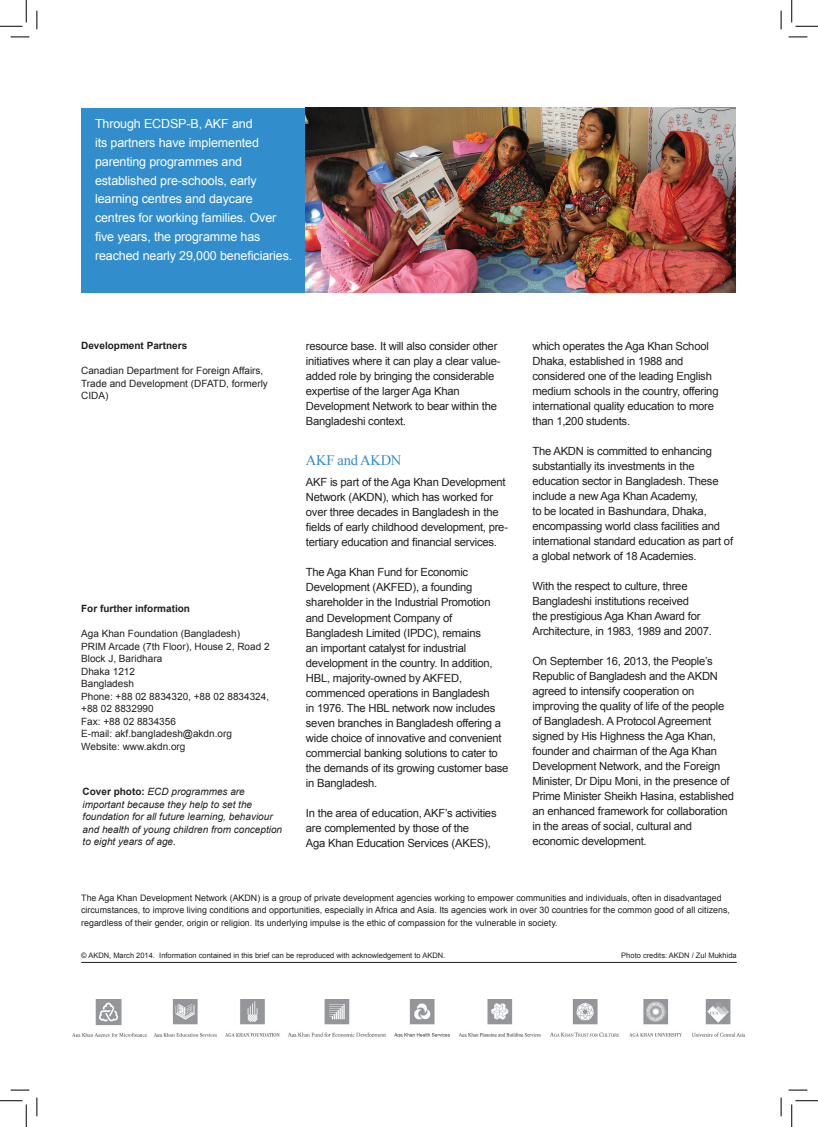
<style>
.page{position:relative;width:818px;height:1127px;background:#fff}
.page>*{position:absolute;margin:0;border:0;box-sizing:border-box;transform-origin:0 0}
.t1{font:14.62px "Times New Roman";letter-spacing:-.02em;color:#318dcc}
.t2{font:12.5px/18.8px "Arial";letter-spacing:-.01em;color:#fff}
.t3{font:11.25px/15px "Arial";letter-spacing:-.02em;color:#231f20}
.t4{font:10px/12.5px "Arial";color:#231f20}
.t5{font:italic 10px/12.5px "Arial";color:#231f20}
.t6{font:700 10px "Arial";color:#231f20}
.t7{font:8.88px/12.5px "Arial";color:#231f20}
.t8{font:7.5px "Arial";color:#231f20}
.s1{font-weight:700;font-style:normal}
</style>
<div class="page">
<hr style="left:81px;top:961px;width:656px;height:1px;background:#231f20">
<img style="left:72px;top:999px;width:673px;height:37px">
<div style="left:81px;top:108px;width:226px;height:184px;background:#318dcc"></div>
<img style="left:306px;top:108px;width:430px;height:184px">
<svg style="left:11px;top:36px;width:18px;height:2px"></svg>
<svg style="left:788px;top:36px;width:19px;height:2px"></svg>
<svg style="left:11px;top:1089px;width:18px;height:1px"></svg>
<svg style="left:788px;top:1089px;width:19px;height:1px"></svg>
<svg style="left:36px;top:11px;width:2px;height:18px"></svg>
<svg style="left:36px;top:1097px;width:2px;height:18px"></svg>
<svg style="left:780px;top:11px;width:2px;height:18px"></svg>
<svg style="left:780px;top:1097px;width:2px;height:18px"></svg>
<svg style="left:0;top:0;width:27px;height:27px"></svg>
<svg style="left:0;top:1100px;width:27px;height:26px"></svg>
<svg style="left:791px;top:0;width:27px;height:27px"></svg>
<svg style="left:791px;top:1100px;width:27px;height:26px"></svg>
<p class="t2" style="left:95px;top:115px;width:199px">Through ECDSP-B, AKF and<br>its partners have implemented parenting programmes and established pre-schools, early learning centres and daycare centres for working families. Over five years, the programme has reached nearly 29,000 beneficiaries.</p>
<p class="t6" style="left:81px;top:339px;width:108px">Development Partners</p>
<p class="t4" style="left:81px;top:364px;width:188px">Canadian Department for Foreign Affairs,<br>Trade and Development (DFATD, formerly<br>CIDA)</p>
<p class="t6" style="left:81px;top:602px;width:110px">For further information</p>
<p class="t4" style="left:81px;top:627px;width:190px">Aga Khan Foundation (Bangladesh)<br>PRIM Arcade (7th Floor), House 2, Road 2<br>Block J, Baridhara<br>Dhaka 1212<br>Bangladesh<br>Phone: +88 02 8834320, +88 02 8834324, +88 02 8832990<br>Fax: +88 02 8834356<br>E-mail: akf.bangladesh@akdn.org<br>Website: www.akdn.org</p>
<p class="t5" style="left:83px;top:785px;width:201px"><span class="s1">Cover photo:</span> ECD programmes are important because they help to set the foundation for all future learning, behaviour and health of young children from conception to eight years of age.</p>
<p class="t3" style="left:306px;top:338px;width:196px">resource base. It will also consider other initiatives where it can play a clear value&shy;added role by bringing the considerable expertise of the larger Aga Khan Development Network to bear within the Bangladeshi context.</p>
<p class="t1" style="left:306px;top:450px;width:97px">AKF and AKDN</p>
<p class="t3" style="left:306px;top:475px;width:204px">AKF is part of the Aga Khan Development Network (AKDN), which has worked for over three decades in Bangladesh in the fields of early childhood development, pre&shy;tertiary education and financial services.</p>
<p class="t3" style="left:306px;top:565px;width:204px">The Aga Khan Fund for Economic Development (AKFED), a founding shareholder in the Industrial Promotion and Development Company of Bangladesh Limited (IPDC), remains<br>an important catalyst for industrial development in the country. In addition, HBL, majority-owned by AKFED, commenced operations in Bangladesh<br>in 1976. The HBL network now includes seven branches in Bangladesh offering a wide choice of innovative and convenient commercial banking solutions to cater to the demands of its growing customer base in Bangladesh.</p>
<p class="t3" style="left:306px;top:805px;width:192px">In the area of education, AKF’s activities are complemented by those of the<br>Aga Khan Education Services (AKES),</p>
<p class="t3" style="left:532px;top:338px;width:188px">which operates the Aga Khan School Dhaka, established in 1988 and considered one of the leading English medium schools in the country, offering international quality education to more than 1,200 students.</p>
<p class="t3" style="left:532px;top:443px;width:202px">The AKDN is committed to enhancing substantially its investments in the education sector in Bangladesh. These include a new Aga Khan Academy,<br>to be located in Bashundara, Dhaka, encompassing world class facilities and international standard education as part of a global network of 18 Academies.</p>
<p class="t3" style="left:532px;top:578px;width:181px">With the respect to culture, three Bangladeshi institutions received<br>the prestigious Aga Khan Award for Architecture, in 1983, 1989 and 2007.</p>
<p class="t3" style="left:532px;top:653px;width:203px">On September 16, 2013, the People’s Republic of Bangladesh and the AKDN agreed to intensify cooperation on improving the quality of life of the people of Bangladesh. A Protocol Agreement signed by His Highness the Aga Khan, founder and chairman of the Aga Khan Development Network, and the Foreign Minister, Dr Dipu Moni, in the presence of Prime Minister Sheikh Hasina, established an enhanced framework for collaboration in the areas of social, cultural and economic development.</p>
<p class="t7" style="left:81px;top:891px;width:650px">The Aga Khan Development Network (AKDN) is a group of private development agencies working to empower communities and individuals, often in disadvantaged circumstances, to improve living conditions and opportunities, especially in Africa and Asia. Its agencies work in over 30 countries for the common good of all citizens, regardless of their gender, origin or religion. Its underlying impulse is the ethic of compassion for the vulnerable in society.</p>
<p class="t8" style="left:81px;top:950px;width:366px">© AKDN, March 2014. Information contained in this brief can be reproduced with acknowledgement to AKDN.</p>
<p class="t8" style="left:621px;top:950px;width:117px">Photo credits: AKDN / Zul Mukhida</p>
</div>
